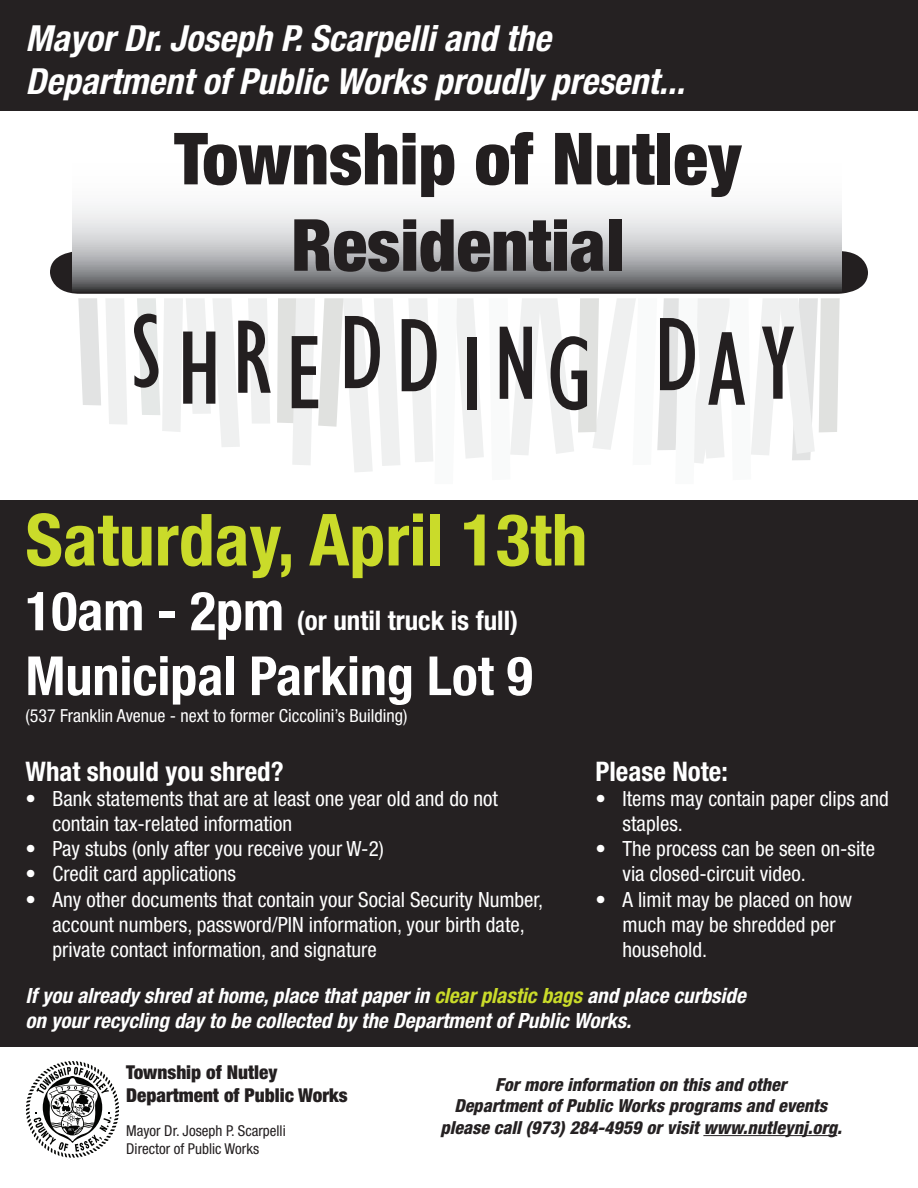
<style>
.page{position:relative;width:918px;height:1188px;background:#fff}
.page>*{position:absolute;margin:0;border:0;box-sizing:border-box;transform-origin:0 0}
.t1{font:condensed 108px "Gill Sans";letter-spacing:.12em;color:#231f20}
.t2{font:900 condensed 72px/86.4px "Helvetica Neue LT Std";color:#231f20;text-align:center}
.t3{font:700 condensed 72px "Helvetica Neue LT Std";color:#cadb2a}
.t4{font:700 condensed 54px "Helvetica Neue LT Std";color:#fff}
.t5{font:italic 700 condensed 36px/43.2px "Helvetica Neue LT Std";color:#fff}
.t6{font:700 condensed 27px "Helvetica Neue LT Std";color:#fff}
.t7{font:condensed 21px/25.2px "Helvetica Neue LT Std";color:#fff}
.t8{font:italic 700 condensed 21px/25.2px "Helvetica Neue LT Std";color:#fff}
.t9{font:900 condensed 19.2px/23px "Helvetica Neue LT Std";color:#231f20}
.t10{font:italic 800 condensed 18px/21.6px "Helvetica Neue LT Std";color:#252122;text-align:center}
.t11{font:condensed 18px "Helvetica Neue LT Std";color:#fff}
.t12{font:condensed 15px/18px "Helvetica Neue LT Std";color:#231f20}
.s1{font-size:54px}
.s2{color:#cadb2a}
</style>
<div class="page">
<div style="left:0;top:0;width:918px;height:111px;background:#252122"></div>
<svg style="left:50px;top:206px;width:818px;height:266px"></svg>
<svg style="left:73px;top:206px;width:769px;height:85px;background:#b6b7b9"></svg>
<div style="left:0;top:500px;width:918px;height:547px;background:#252122"></div>
<hr style="left:703px;top:1135px;width:134px;height:1px;background:#252122">
<svg style="left:26px;top:1061px;width:93px;height:97px"></svg>
<h3 class="t5" style="left:26px;top:17px;width:661px">Mayor Dr. Joseph P. Scarpelli and the<br>Department of Public Works proudly present...</h3>
<h2 class="t2" style="left:174px;top:114px;width:568px">Township of Nutley<br>Residential</h2>
<h1 class="t1" style="left:131px;top:300px;width:665px">SHREDDING DAY</h1>
<h2 class="t3" style="left:26px;top:496px;width:564px">Saturday, April 13th</h2>
<p class="t6" style="left:26px;top:604px;width:494px"><span class="s1">10am - 2pm</span> (or until truck is full)</p>
<h3 class="t4" style="left:26px;top:643px;width:509px">Municipal Parking Lot 9</h3>
<p class="t11" style="left:26px;top:705px;width:384px">(537 Franklin Avenue - next to former Ciccolini’s Building)</p>
<p class="t6" style="left:26px;top:755px;width:260px">What should you shred?</p>
<p class="t7" style="left:53px;top:786px;width:447px;text-indent:-27px">• Bank statements that are at least one year old and do not contain tax-related information</p>
<p class="t7" style="left:26px;top:836px;width:360px">• Pay stubs (only after you receive your W-2)</p>
<p class="t7" style="left:26px;top:861px;width:212px">• Credit card applications</p>
<p class="t7" style="left:53px;top:886px;width:492px;text-indent:-27px">• Any other documents that contain your Social Security Number, account numbers, password/PIN information, your birth date, private contact information, and signature</p>
<p class="t8" style="left:26px;top:983px;width:722px">If you already shred at home, place that paper in <span class="s2">clear plastic bags</span> and place curbside on your recycling day to be collected by the Department of Public Works.</p>
<p class="t6" style="left:596px;top:755px;width:134px">Please Note:</p>
<p class="t7" style="left:623px;top:786px;width:268px;text-indent:-27px">• Items may contain paper clips and staples.</p>
<p class="t7" style="left:623px;top:836px;width:254px;text-indent:-27px">• The process can be seen on-site via closed-circuit video.</p>
<p class="t7" style="left:623px;top:886px;width:231px;text-indent:-27px">• A limit may be placed on how much may be shredded per household.</p>
<p class="t9" style="left:126px;top:1060px;width:223px">Township of Nutley<br>Department of Public Works</p>
<p class="t12" style="left:126px;top:1121px;width:161px">Mayor Dr. Joseph P. Scarpelli<br>Director of Public Works</p>
<p class="t10" style="left:440px;top:1073px;width:403px">For more information on this and other<br>Department of Public Works programs and events please call (973) 284-4959 or visit www.nutleynj.org.</p>
</div>
